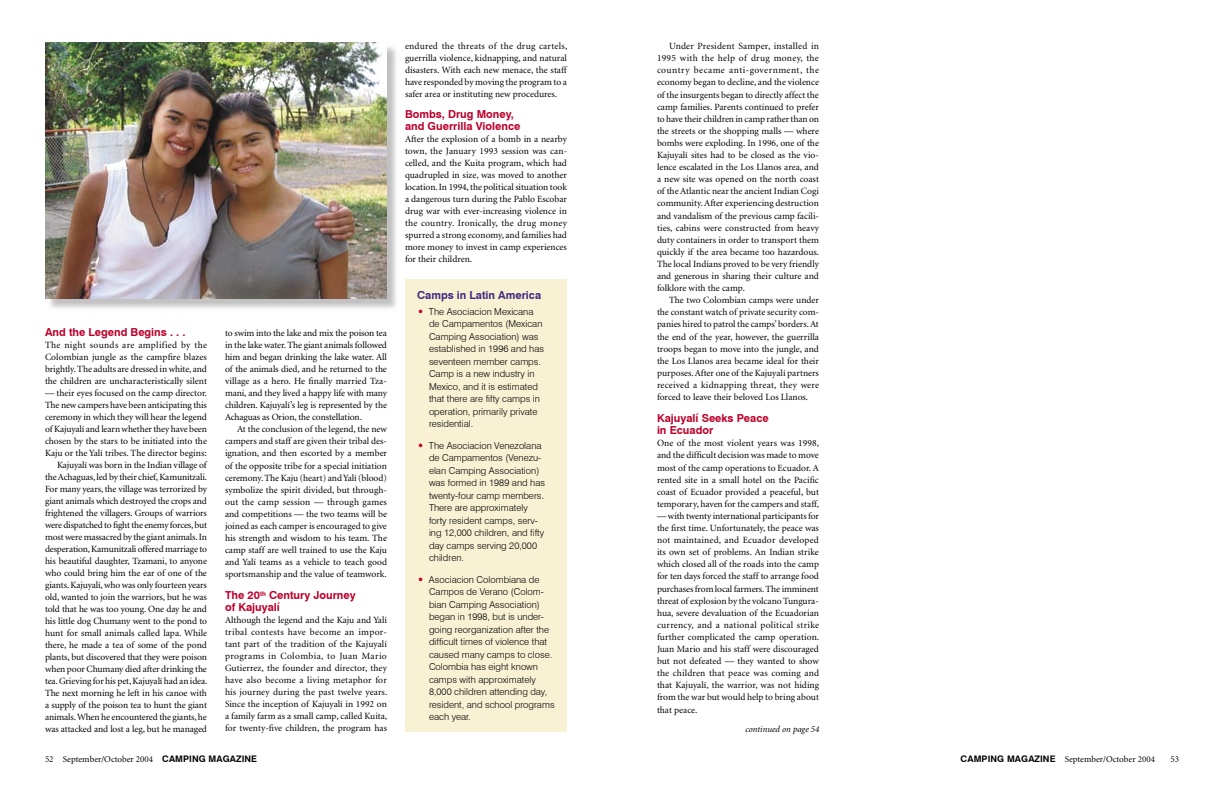
<style>
.page{position:relative;width:1224px;height:792px;background:#fff}
.page>*{position:absolute;margin:0;border:0;box-sizing:border-box;transform-origin:0 0}
.t1{font:700 11px/12px "Swiss 721 BT";color:#bd002b}
.t2{font:700 11px "Swiss 721 BT";color:#3d2b7f}
.t3{font:9.5px/12px "Minion";letter-spacing:-.01em;color:#000;text-align:justify}
.t4{font:300 9.5px/12.5px "Swiss 721 BT";color:#000}
.t5{font:9px "Minion";color:#000}
.t6{font:italic 9px "Minion";color:#000}
.s1{font-weight:400;font-size:12px;color:#bd002b}
.s2{font-family:"Swiss 721 BT";font-weight:700}
</style>
<div class="page">
<div style="left:405px;top:279px;width:162px;height:453px;background:#f9f1d4"></div>
<img style="left:46px;top:47px;width:351px;height:262px">
<img style="left:45px;top:42px;width:342px;height:256px">
<p class="t1" style="left:45px;top:326px;width:142px">And the Legend Begins . . .</p>
<p class="t3" style="left:45px;top:340px;width:164px">The night sounds are amplified by the Colombian jungle as the campfire blazes brightly. The adults are dressed in white, and the children are uncharacteristically silent</p>
<p class="t3" style="left:45px;top:388px;width:164px;text-align:right">— their eyes focused on the camp director.<br>The new campers have been anticipating this ceremony in which they will hear the legend of Kajuyalí and learn whether they have been chosen by the stars to be initiated into the Kaju or the Yalí tribes. The director begins:<br>Kajuyalí was born in the Indian village of the Achaguas, led by their chief, Kamunitzali.<br>For many years, the village was terrorized by giant animals which destroyed the crops and frightened the villagers. Groups of warriors were dispatched to fight the enemy forces, but most were massacred by the giant animals. In desperation, Kamunitzali offered marriage to his beautiful daughter, Tzamani, to anyone who could bring him the ear of one of the giants. Kajuyalí, who was only fourteen years old, wanted to join the warriors, but he was told that he was too young. One day he and his little dog Chumany went to the pond to hunt for small animals called lapa. While there, he made a tea of some of the pond plants, but discovered that they were poison when poor Chumany died after drinking the tea. Grieving for his pet, Kajuyalí had an idea.<br>The next morning he left in his canoe with a supply of the poison tea to hunt the giant animals. When he encountered the giants, he was attacked and lost a leg, but he managed</p>
<p class="t3" style="left:225px;top:327px;width:164px">to swim into the lake and mix the poison tea in the lake water. The giant animals followed him and began drinking the lake water. All of the animals died, and he returned to the village as a hero. He finally married Tza&shy;mani, and they lived a happy life with many children. Kajuyalí’s leg is represented by the Achaguas as Orion, the constellation.</p>
<p class="t3" style="left:225px;top:424px;width:164px;text-indent:12px">At the conclusion of the legend, the new campers and staff are given their tribal des&shy;ignation, and then escorted by a member of the opposite tribe for a special initiation ceremony. The Kaju (heart) and Yalí (blood) symbolize the spirit divided, but through&shy;out the camp session — through games and competitions — the two teams will be joined as each camper is encouraged to give his strength and wisdom to his team. The camp staff are well trained to use the Kaju and Yalí teams as a vehicle to teach good sportsmanship and the value of teamwork.</p>
<p class="t1" style="left:225px;top:589px;width:132px">The 20<sup>th</sup> Century Journey of Kajuyalí</p>
<p class="t3" style="left:225px;top:615px;width:164px">Although the legend and the Kaju and Yalí tribal contests have become an impor&shy;tant part of the tradition of the Kajuyalí programs in Colombia, to Juan Mario Gutierrez, the founder and director, they have also become a living metaphor for his journey during the past twelve years.<br>Since the inception of Kajuyalí in 1992 on a family farm as a small camp, called Kuita, for twenty-five children, the program has</p>
<p class="t3" style="left:405px;top:40px;width:164px">endured the threats of the drug cartels, guerrilla violence, kidnapping, and natural disasters. With each new menace, the staff have responded by moving the program to a safer area or instituting new procedures.</p>
<p class="t1" style="left:405px;top:108px;width:117px">Bombs, Drug Money, and Guerrilla Violence</p>
<p class="t3" style="left:405px;top:133px;width:164px">After the explosion of a bomb in a nearby town, the January 1993 session was can&shy;celled, and the Kuita program, which had quadrupled in size, was moved to another location. In 1994, the political situation took a dangerous turn during the Pablo Escobar drug war with ever-increasing violence in the country. Ironically, the drug money spurred a strong economy, and families had more money to invest in camp experiences for their children.</p>
<p class="t2" style="left:417px;top:289px;width:126px">Camps in Latin America</p>
<p class="t4" style="left:429px;top:305px;width:117px;text-indent:-12px"><span class="s1">•</span> The Asociacion Mexicana de Campamentos (Mexican<br>Camping Association) was established in 1996 and has seventeen member camps.<br>Camp is a new industry in<br>Mexico, and it is estimated that there are fifty camps in operation, primarily private residential.</p>
<p class="t4" style="left:429px;top:439px;width:118px;text-indent:-12px"><span class="s1">•</span> The Asociacion Venezolana de Campamentos (Venezu&shy;elan Camping Association) was formed in 1989 and has twenty-four camp members.<br>There are approximately forty resident camps, serv&shy;ing 12,000 children, and fifty day camps serving 20,000 children.</p>
<p class="t4" style="left:429px;top:573px;width:127px;text-indent:-12px"><span class="s1">•</span> Asociacion Colombiana de<br>Campos de Verano (Colom&shy;bian Camping Association) began in 1998, but is under&shy;going reorganization after the difficult times of violence that caused many camps to close.<br>Colombia has eight known camps with approximately<br>8,000 children attending day, resident, and school programs each year.</p>
<p class="t3" style="left:657px;top:40px;width:164px;text-indent:12px">Under President Samper, installed in 1995 with the help of drug money, the country became anti-government, the economy began to decline, and the violence of the insurgents began to directly affect the camp families. Parents continued to prefer to have their children in camp rather than on the streets or the shopping malls — where bombs were exploding. In 1996, one of the Kajuyalí sites had to be closed as the vio&shy;lence escalated in the Los Llanos area, and a new site was opened on the north coast of the Atlantic near the ancient Indian Cogi community. After experiencing destruction and vandalism of the previous camp facili&shy;ties, cabins were constructed from heavy duty containers in order to transport them quickly if the area became too hazardous.<br>The local Indians proved to be very friendly and generous in sharing their culture and folklore with the camp.</p>
<p class="t3" style="left:657px;top:295px;width:164px;text-indent:12px">The two Colombian camps were under the constant watch of private security com&shy;panies hired to patrol the camps’ borders. At the end of the year, however, the guerrilla troops began to move into the jungle, and the Los Llanos area became ideal for their purposes. After one of the Kajuyalí partners received a kidnapping threat, they were forced to leave their beloved Los Llanos.</p>
<p class="t1" style="left:657px;top:412px;width:113px">Kajuyalí Seeks Peace in Ecuador</p>
<p class="t3" style="left:657px;top:438px;width:164px">One of the most violent years was 1998, and the difficult decision was made to move most of the camp operations to Ecuador. A rented site in a small hotel on the Pacific coast of Ecuador provided a peaceful, but temporary, haven for the campers and staff,</p>
<p class="t3" style="left:657px;top:510px;width:164px">— with twenty international participants for the first time. Unfortunately, the peace was not maintained, and Ecuador developed its own set of problems. An Indian strike which closed all of the roads into the camp for ten days forced the staff to arrange food purchases from local farmers. The imminent threat of explosion by the volcano Tungura&shy;hua, severe devaluation of the Ecuadorian currency, and a national political strike further complicated the camp operation.<br>Juan Mario and his staff were discouraged but not defeated — they wanted to show the children that peace was coming and that Kajuyalí, the warrior, was not hiding from the war but would help to bring about that peace.</p>
<p class="t6" style="left:745px;top:725px;width:75px">continued on page 54</p>
<p class="t5" style="left:45px;top:755px;width:214px">52 September/October 2004 <span class="s2">CAMPING MAGAZINE</span></p>
<p class="t5" style="left:961px;top:755px;width:196px"><span class="s2">CAMPING MAGAZINE</span> September/October 2004</p>
<p class="t5" style="left:1170px;top:755px;width:10px">53</p>
</div>
